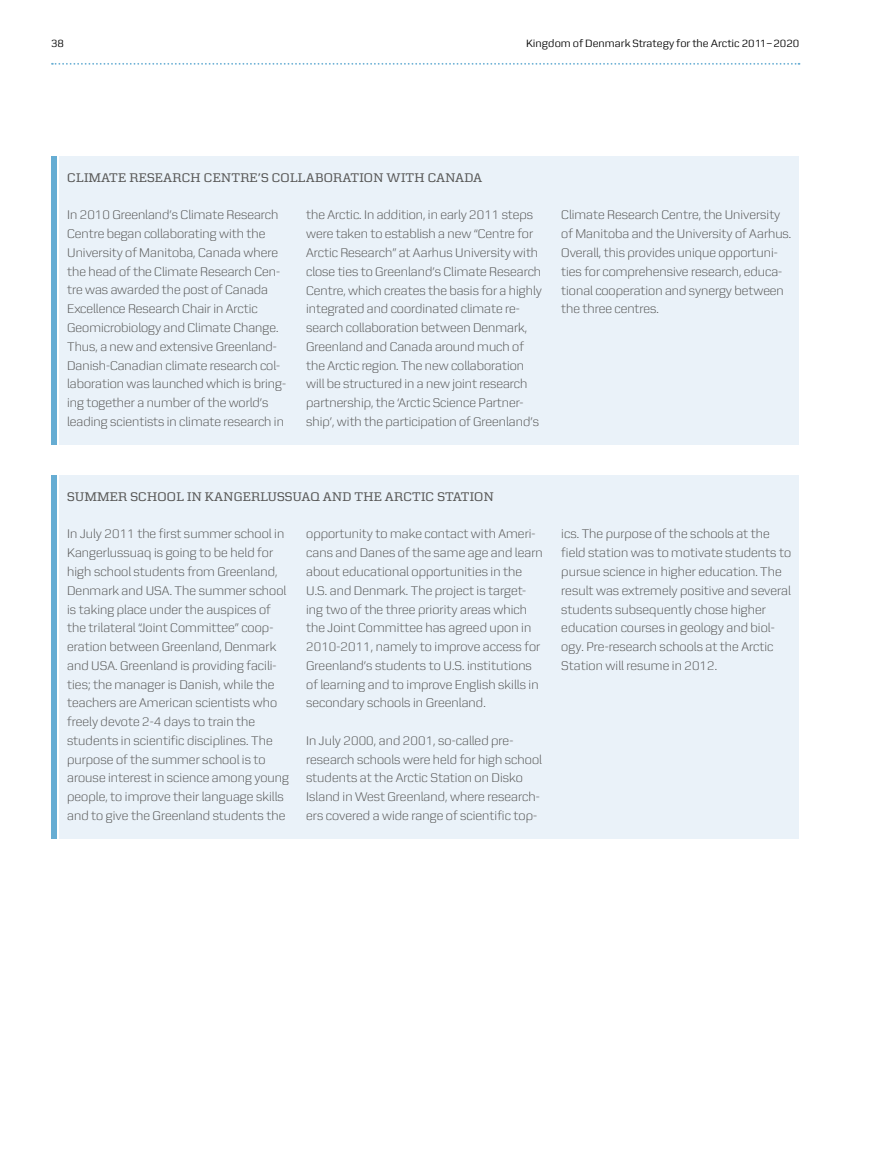
<style>
.page{position:relative;width:893px;height:1149px;background:#fff}
.page>*{position:absolute;margin:0;border:0;box-sizing:border-box;transform-origin:0 0}
.t1{font:300 13.35px/18.8px "Zetta Sans";letter-spacing:.005em;color:#565655}
.t2{font:13.35px "Zetta Serif";letter-spacing:.02em;color:#565655}
.t3{font:11.25px "Zetta Sans";color:#000}
</style>
<div class="page">
<div style="left:60px;top:156px;width:739px;height:288px;background:#eaf2f9"></div>
<div style="left:51px;top:156px;width:5px;height:288px;background:#66add3"></div>
<div style="left:60px;top:475px;width:739px;height:363px;background:#eaf2f9"></div>
<div style="left:51px;top:475px;width:5px;height:363px;background:#66add3"></div>
<svg style="left:52px;top:63px;width:747px;height:2px"></svg>
<p class="t3" style="left:51px;top:37px;width:15px">38</p>
<p class="t3" style="left:526px;top:37px;width:275px">Kingdom of Denmark Strategy for the Arctic 2011–2020</p>
<p class="t2" style="left:67px;top:170px;width:416px">CLIMATE RESEARCH CENTRE’S COLLABORATION WITH CANADA</p>
<p class="t1" style="left:67px;top:206px;width:220px">In 2010 Greenland’s Climate Research Centre began collaborating with the University of Manitoba, Canada where the head of the Climate Research Cen&shy;tre was awarded the post of Canada Excellence Research Chair in Arctic Geomicrobiology and Climate Change.<br>Thus, a new and extensive Greenland-Danish-Canadian climate research col&shy;laboration was launched which is bring&shy;ing together a number of the world’s leading scientists in climate research in</p>
<p class="t1" style="left:306px;top:206px;width:237px">the Arctic. In addition, in early 2011 steps were taken to establish a new “Centre for Arctic Research” at Aarhus University with close ties to Greenland’s Climate Research Centre, which creates the basis for a highly integrated and coordinated climate re&shy;search collaboration between Denmark, Greenland and Canada around much of the Arctic region. The new collaboration will be structured in a new joint research partnership, the ‘Arctic Science Partner&shy;ship’, with the participation of Greenland’s</p>
<p class="t1" style="left:561px;top:206px;width:232px">Climate Research Centre, the University of Manitoba and the University of Aarhus.<br>Overall, this provides unique opportuni&shy;ties for comprehensive research, educa&shy;tional cooperation and synergy between the three centres.</p>
<p class="t2" style="left:67px;top:489px;width:428px">SUMMER SCHOOL IN KANGERLUSSUAQ AND THE ARCTIC STATION</p>
<p class="t1" style="left:67px;top:524px;width:223px">In July 2011 the first summer school in Kangerlussuaq is going to be held for high school students from Greenland, Denmark and USA. The summer school is taking place under the auspices of the trilateral “Joint Committee” coop&shy;eration between Greenland, Denmark and USA. Greenland is providing facili&shy;ties; the manager is Danish, while the teachers are American scientists who freely devote 2-4 days to train the students in scientific disciplines. The purpose of the summer school is to arouse interest in science among young people, to improve their language skills and to give the Greenland students the</p>
<p class="t1" style="left:306px;top:524px;width:238px">opportunity to make contact with Ameri&shy;cans and Danes of the same age and learn about educational opportunities in the U.S. and Denmark. The project is target&shy;ing two of the three priority areas which the Joint Committee has agreed upon in 2010-2011, namely to improve access for Greenland’s students to U.S. institutions of learning and to improve English skills in secondary schools in Greenland.</p>
<p class="t1" style="left:306px;top:731px;width:237px">In July 2000, and 2001, so-called pre&shy;research schools were held for high school students at the Arctic Station on Disko Island in West Greenland, where research&shy;ers covered a wide range of scientific top-</p>
<p class="t1" style="left:561px;top:524px;width:231px">ics. The purpose of the schools at the field station was to motivate students to pursue science in higher education. The result was extremely positive and several students subsequently chose higher education courses in geology and biol&shy;ogy. Pre-research schools at the Arctic Station will resume in 2012.</p>
</div>
